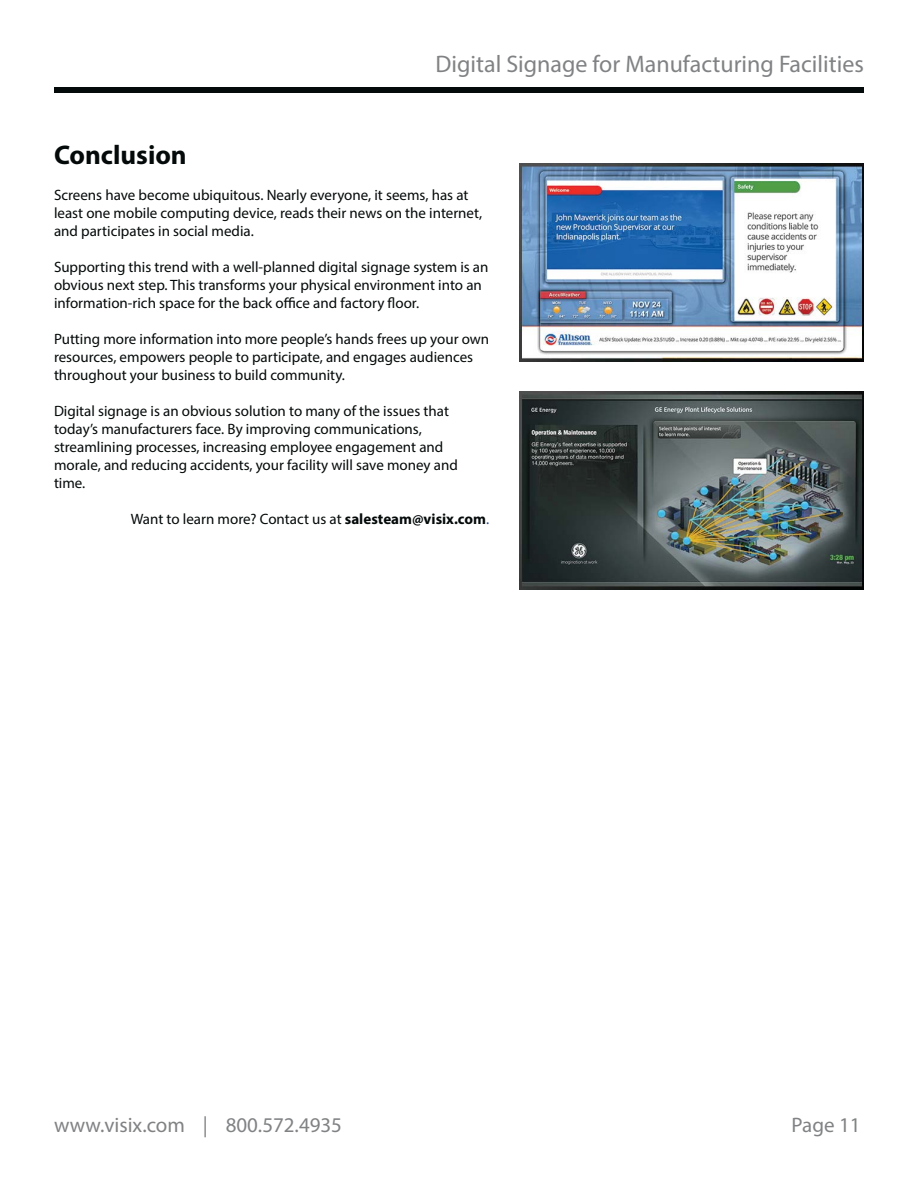
<style>
.page{position:relative;width:918px;height:1188px;background:#fff}
.page>*{position:absolute;margin:0;border:0;box-sizing:border-box;transform-origin:0 0}
.t1{font:700 27px "Myriad Pro";color:#040909}
.t2{font:24px "Myriad Pro";color:#808284}
.t3{font:21px "Myriad Pro";color:#808284}
.t4{font:15px/18px "Myriad Pro";color:#040909}
.s1{font-weight:700}
.s2{color:#23428e}
</style>
<div class="page">
<div style="left:54px;top:88px;width:810px;height:5px;background:#040909"></div>
<img style="left:520px;top:164px;width:344px;height:197px">
<img style="left:520px;top:391px;width:344px;height:198px">
<h2 class="t2" style="left:436px;top:55px;width:430px">Digital Signage for Manufacturing Facilities</h2>
<h1 class="t1" style="left:54px;top:145px;width:134px">Conclusion</h1>
<p class="t4" style="left:54px;top:188px;width:430px">Screens have become ubiquitous. Nearly everyone, it seems, has at least one mobile computing device, reads their news on the internet, and participates in social media.</p>
<p class="t4" style="left:54px;top:260px;width:436px">Supporting this trend with a well-planned digital signage system is an obvious next step. This transforms your physical environment into an information-rich space for the back office and factory floor.</p>
<p class="t4" style="left:54px;top:332px;width:437px">Putting more information into more people’s hands frees up your own resources, empowers people to participate, and engages audiences throughout your business to build community.</p>
<p class="t4" style="left:54px;top:404px;width:405px">Digital signage is an obvious solution to many of the issues that today’s manufacturers face. By improving communications, streamlining processes, increasing employee engagement and morale, and reducing accidents, your facility will save money and time.</p>
<p class="t4" style="left:131px;top:512px;width:360px">Want to learn more? Contact us at <span class="s1">salesteam@visix.com</span><span class="s2">.</span></p>
<h3 class="t3" style="left:54px;top:1117px;width:290px">www.visix.com | 800.572.4935</h3>
<h3 class="t3" style="left:792px;top:1117px;width:71px">Page 11</h3>
</div>
